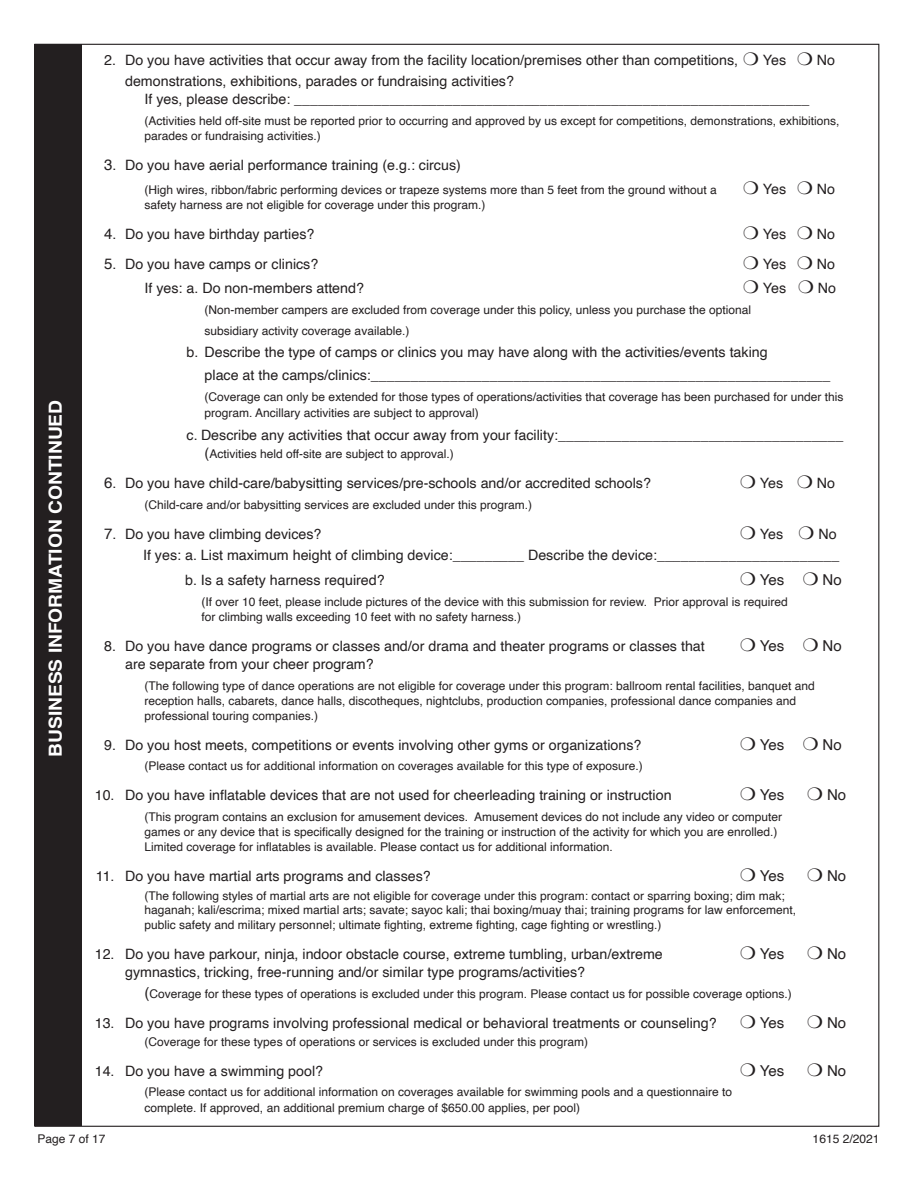
<style>
.page{position:relative;width:918px;height:1188px;background:#fff}
.page>*{position:absolute;margin:0;border:0;box-sizing:border-box;transform-origin:0 0}
.t1{font:700 18px "Helvetica";color:#fff;scale:1.07 1}
.t2{font:15px "Helvetica";color:#231f20}
.t3{font:14.25px/18px "Helvetica";color:#231f20}
.t4{font:12px/15px "Helvetica";color:#231f20}
.s1{font-size:15px}
.s2{font-size:14.25px}
</style>
<div class="page">
<div style="left:34px;top:44px;width:48px;height:1082px;background:#231f20"></div>
<h1 class="t1" style="left:41px;top:757px;width:335px;rotate:-90deg">BUSINESS INFORMATION CONTINUED</h1>
<p class="t3" style="left:104px;top:51px;width:635px">2. Do you have activities that occur away from the facility location/premises other than competitions,</p>
<p class="t3" style="left:763px;top:51px;width:25px">Yes</p>
<p class="t3" style="left:817px;top:51px;width:20px">No</p>
<p class="t3" style="left:145px;top:72px;width:666px;text-indent:-19px">demonstrations, exhibitions, parades or fundraising activities?<br>If yes, please describe: _________________________________________________________________</p>
<p class="t4" style="left:145px;top:113px;width:696px">(Activities held off-site must be reported prior to occurring and approved by us except for competitions, demonstrations, exhibitions, parades or fundraising activities.)</p>
<p class="t3" style="left:104px;top:156px;width:358px"><span class="s1">3</span>. Do you have aerial performance training (e.g.: circus)</p>
<p class="t4" style="left:145px;top:182px;width:574px">(High wires, ribbon/fabric performing devices or trapeze systems more than 5 feet from the ground without a</p>
<p class="t3" style="left:763px;top:180px;width:25px">Yes</p>
<p class="t3" style="left:817px;top:180px;width:20px">No</p>
<p class="t4" style="left:145px;top:197px;width:342px">safety harness are not eligible for coverage under this program.)</p>
<p class="t3" style="left:104px;top:225px;width:212px"><span class="s1">4</span>. Do you have birthday parties?</p>
<p class="t3" style="left:763px;top:225px;width:25px">Yes</p>
<p class="t3" style="left:817px;top:225px;width:20px">No</p>
<p class="t3" style="left:104px;top:255px;width:216px"><span class="s1">5</span>. Do you have camps or clinics?</p>
<p class="t3" style="left:763px;top:255px;width:25px">Yes</p>
<p class="t3" style="left:817px;top:255px;width:20px">No</p>
<p class="t3" style="left:145px;top:279px;width:221px">If yes: a. Do non-members attend?</p>
<p class="t3" style="left:763px;top:279px;width:25px">Yes</p>
<p class="t3" style="left:818px;top:279px;width:20px">No</p>
<p class="t4" style="left:205px;top:299px;width:548px;line-height:21px">(Non-member campers are excluded from coverage under this policy, unless you purchase the optional subsidiary activity coverage available.)</p>
<p class="t3" style="left:205px;top:341px;width:627px;line-height:22.5px;text-indent:-18px">b. Describe the type of camps or clinics you may have along with the activities/events taking<br>place at the camps/clinics:__________________________________________________________</p>
<p class="t4" style="left:205px;top:388px;width:640px;line-height:16.5px">(Coverage can only be extended for those types of operations/activities that coverage has been purchased for under this program. Ancillary activities are subject to approval)</p>
<p class="t3" style="left:187px;top:426px;width:658px">c. Describe any activities that occur away from your facility:____________________________________</p>
<p class="t4" style="left:205px;top:446px;width:251px"><span class="s2">(</span>Activities held off-site are subject to approval.)</p>
<p class="t3" style="left:104px;top:474px;width:548px"><span class="s1">6</span>. Do you have child-care/babysitting services/pre-schools and/or accredited schools?</p>
<p class="t3" style="left:760px;top:474px;width:25px">Yes</p>
<p class="t3" style="left:817px;top:474px;width:20px">No</p>
<p class="t4" style="left:145px;top:497px;width:389px">(Child-care and/or babysitting services are excluded under this program.)</p>
<p class="t3" style="left:104px;top:525px;width:219px"><span class="s1">7</span>. Do you have climbing devices?</p>
<p class="t3" style="left:760px;top:525px;width:25px">Yes</p>
<p class="t3" style="left:143px;top:523px;width:698px;line-height:21px;text-align:right">No<br>If yes: a. List maximum height of climbing device:_________ Describe the device:_______________________</p>
<p class="t3" style="left:185px;top:571px;width:201px">b. Is a safety harness required?</p>
<p class="t2" style="left:760px;top:568px;width:26px">Yes</p>
<p class="t2" style="left:823px;top:568px;width:21px">No</p>
<p class="t4" style="left:202px;top:595px;width:588px">(If over 10 feet, please include pictures of the device with this submission for review. Prior approval is required for climbing walls exceeding 10 feet with no safety harness.)</p>
<p class="t3" style="left:104px;top:637px;width:602px">8. Do you have dance programs or classes and/or drama and theater programs or classes that</p>
<p class="t2" style="left:760px;top:634px;width:26px">Yes</p>
<p class="t2" style="left:823px;top:634px;width:21px">No</p>
<p class="t3" style="left:125px;top:655px;width:250px">are separate from your cheer program?</p>
<p class="t4" style="left:145px;top:679px;width:672px">(The following type of dance operations are not eligible for coverage under this program: ballroom rental facilities, banquet and reception halls, cabarets, dance halls, discotheques, nightclubs, production companies, professional dance companies and professional touring companies.)</p>
<p class="t3" style="left:104px;top:736px;width:539px">9. Do you host meets, competitions or events involving other gyms or organizations?</p>
<p class="t2" style="left:760px;top:733px;width:26px">Yes</p>
<p class="t2" style="left:823px;top:733px;width:21px">No</p>
<p class="t4" style="left:145px;top:758px;width:500px">(Please contact us for additional information on coverages available for this type of exposure.)</p>
<p class="t3" style="left:95px;top:786px;width:578px">10. Do you have inflatable devices that are not used for cheerleading training or instruction</p>
<p class="t2" style="left:760px;top:783px;width:26px">Yes</p>
<p class="t2" style="left:827px;top:783px;width:21px">No</p>
<p class="t4" style="left:145px;top:809px;width:639px">(This program contains an exclusion for amusement devices. Amusement devices do not include any video or computer games or any device that is specifically designed for the training or instruction of the activity for which you are enrolled.)<br>Limited coverage for inflatables is available. Please contact us for additional information.</p>
<p class="t3" style="left:96px;top:867px;width:336px">11. Do you have martial arts programs and classes?</p>
<p class="t2" style="left:760px;top:864px;width:26px">Yes</p>
<p class="t2" style="left:827px;top:864px;width:21px">No</p>
<p class="t4" style="left:145px;top:889px;width:653px">(The following styles of martial arts are not eligible for coverage under this program: contact or sparring boxing; dim mak; haganah; kali/escrima; mixed martial arts; savate; sayoc kali; thai boxing/muay thai; training programs for law enforcement, public safety and military personnel; ultimate fighting, extreme fighting, cage fighting or wrestling.)</p>
<p class="t3" style="left:95px;top:946px;width:570px">12. Do you have parkour, ninja, indoor obstacle course, extreme tumbling, urban/extreme</p>
<p class="t2" style="left:760px;top:943px;width:26px">Yes</p>
<p class="t2" style="left:827px;top:943px;width:21px">No</p>
<p class="t3" style="left:125px;top:964px;width:462px">gymnastics, tricking, free-running and/or similar type programs/activities?</p>
<p class="t4" style="left:145px;top:987px;width:649px"><span class="s1">(</span>Coverage for these types of operations is excluded under this program. Please contact us for possible coverage options.)</p>
<p class="t3" style="left:95px;top:1015px;width:623px">13. Do you have programs involving professional medical or behavioral treatments or counseling?</p>
<p class="t2" style="left:760px;top:1012px;width:26px">Yes</p>
<p class="t2" style="left:827px;top:1012px;width:21px">No</p>
<p class="t4" style="left:145px;top:1035px;width:445px">(Coverage for these types of operations or services is excluded under this program)</p>
<p class="t3" style="left:95px;top:1063px;width:230px">14. Do you have a swimming pool?</p>
<p class="t2" style="left:760px;top:1060px;width:26px">Yes</p>
<p class="t2" style="left:827px;top:1060px;width:21px">No</p>
<p class="t4" style="left:145px;top:1084px;width:589px;line-height:16.5px">(Please contact us for additional information on coverages available for swimming pools and a questionnaire to complete. If approved, an additional premium charge of $650.00 applies, per pool)</p>
<p class="t4" style="left:38px;top:1132px;width:70px">Page 7 of 17</p>
<p class="t4" style="left:813px;top:1132px;width:68px">1615 2/2021</p>
</div>
